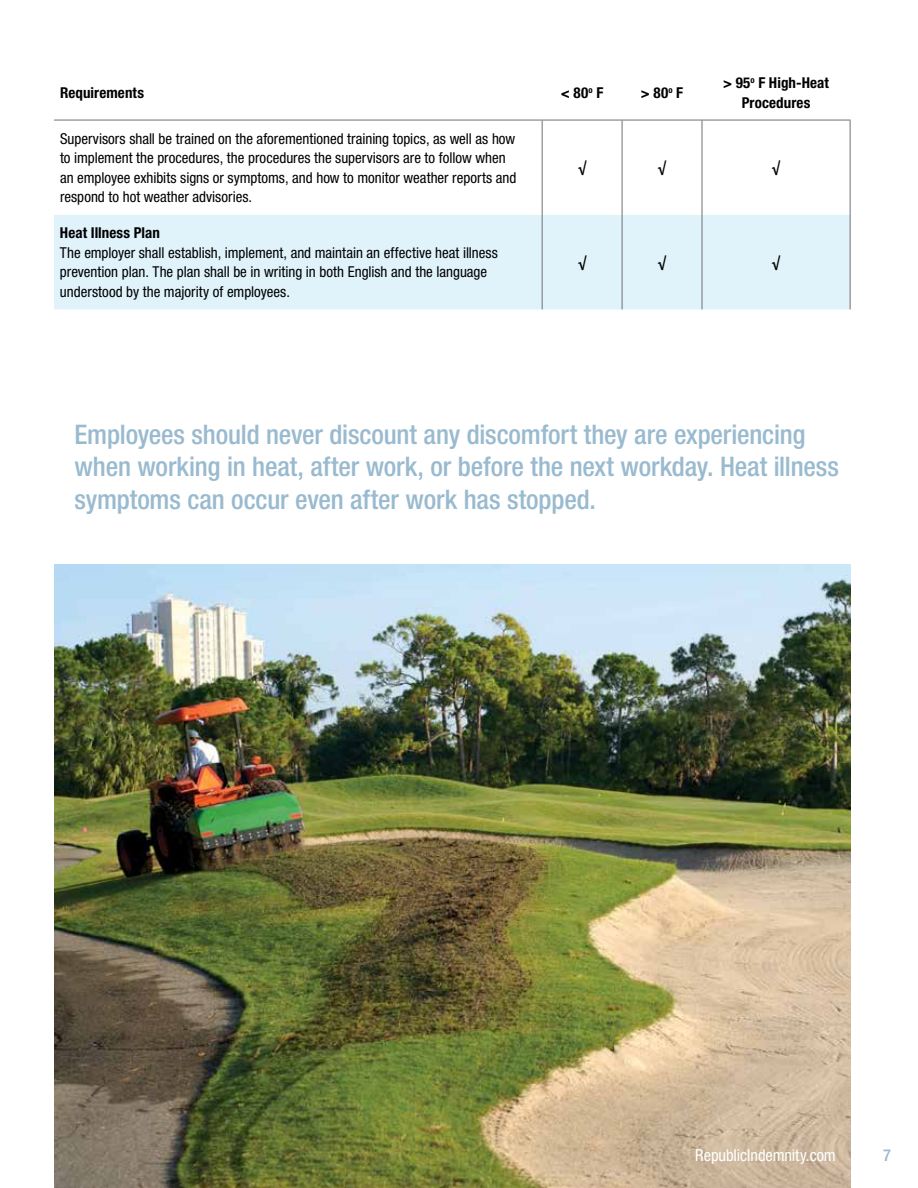
<style>
.page{position:relative;width:918px;height:1188px;background:#fff}
.page>*{position:absolute;margin:0;border:0;box-sizing:border-box;transform-origin:0 0}
.t1{font:500 condensed 27px/32.4px "Helvetica Neue LT Std";letter-spacing:-.005em;color:#99bacf}
.t2{font:condensed 16.5px "Helvetica Neue LT Std";letter-spacing:-.005em;color:#fff}
.t3{font:500 condensed 16.5px "Helvetica Neue LT Std";color:#99bacf}
.t4{font:condensed 15px/19.5px "Helvetica Neue LT Std";color:#000}
.t5{font:700 condensed 15px/19.5px "Helvetica Neue LT Std";letter-spacing:.005em;color:#000;text-align:center}
.t6{font:700 15px "Helvetica Neue LT Std";color:#000}
</style>
<div class="page">
<img style="left:54px;top:565px;width:796px;height:623px">
<div style="left:54px;top:215px;width:796px;height:94px;background:#e0f3fb"></div>
<hr style="left:542px;top:120px;width:1px;height:95px;background:#717073">
<hr style="left:622px;top:120px;width:1px;height:95px;background:#717073">
<hr style="left:702px;top:120px;width:1px;height:95px;background:#717073">
<hr style="left:542px;top:215px;width:1px;height:94px;background:#717073">
<hr style="left:622px;top:215px;width:1px;height:94px;background:#717073">
<hr style="left:702px;top:215px;width:1px;height:94px;background:#717073">
<hr style="left:54px;top:120px;width:488px;height:1px;background:#717073">
<hr style="left:542px;top:120px;width:80px;height:1px;background:#717073">
<hr style="left:622px;top:120px;width:80px;height:1px;background:#717073">
<hr style="left:702px;top:120px;width:148px;height:1px;background:#717073">
<hr style="left:850px;top:120px;width:1px;height:95px;background:#717073">
<hr style="left:850px;top:215px;width:1px;height:94px;background:#717073">
<p class="t5" style="left:60px;top:83px;width:86px">Requirements</p>
<p class="t5" style="left:561px;top:83px;width:44px">&lt; 80<sup>o</sup> F</p>
<p class="t5" style="left:641px;top:83px;width:44px">&gt; 80<sup>o</sup> F</p>
<p class="t5" style="left:723px;top:73px;width:107px">&gt; 95<sup>o</sup> F High-Heat<br>Procedures</p>
<p class="t4" style="left:60px;top:129px;width:458px">Supervisors shall be trained on the aforementioned training topics, as well as how to implement the procedures, the procedures the supervisors are to follow when an employee exhibits signs or symptoms, and how to monitor weather reports and respond to hot weather advisories.</p>
<p class="t6" style="left:578px;top:158px;width:10px">√</p>
<p class="t6" style="left:658px;top:158px;width:10px">√</p>
<p class="t6" style="left:772px;top:158px;width:10px">√</p>
<p class="t5" style="left:60px;top:223px;width:101px">Heat Illness Plan</p>
<p class="t4" style="left:60px;top:243px;width:439px">The employer shall establish, implement, and maintain an effective heat illness prevention plan. The plan shall be in writing in both English and the language understood by the majority of employees.</p>
<p class="t6" style="left:578px;top:253px;width:10px">√</p>
<p class="t6" style="left:658px;top:253px;width:10px">√</p>
<p class="t6" style="left:772px;top:253px;width:10px">√</p>
<h1 class="t1" style="left:75px;top:418px;width:766px">Employees should never discount any discomfort they are experiencing when working in heat, after work, or before the next workday. Heat illness symptoms can occur even after work has stopped.</h1>
<p class="t2" style="left:695px;top:1146px;width:142px">RepublicIndemnity.com</p>
<p class="t3" style="left:883px;top:1145px;width:9px">7</p>
</div>
